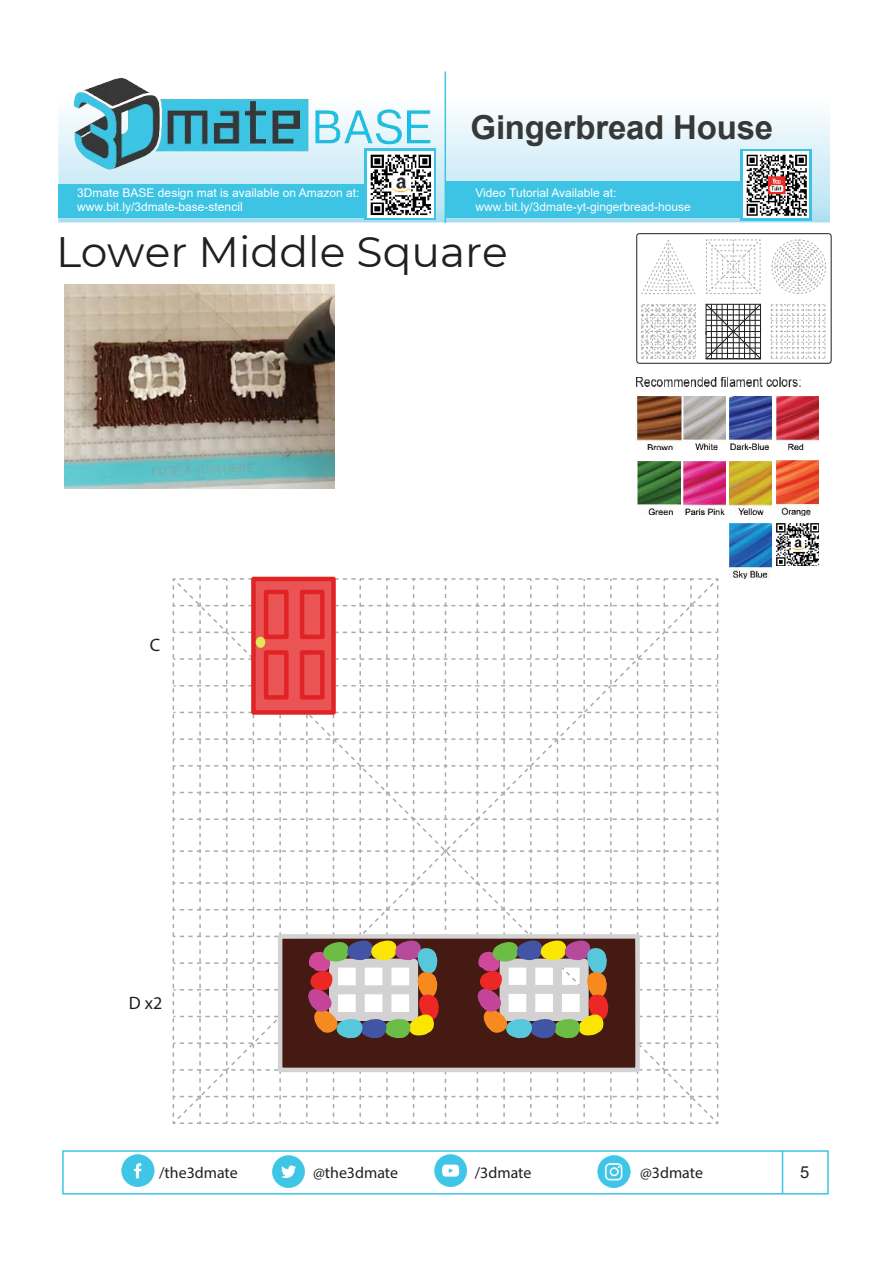
<style>
.page{position:relative;width:893px;height:1263px;background:#fff}
.page>*{position:absolute;margin:0;border:0;box-sizing:border-box;transform-origin:0 0}
.t1{font:42.45px "Montserrat";color:#221f1f}
.t2{font:700 33px "Arial";letter-spacing:-.005em;color:#373838}
.t3{font:18px "Myriad Pro";color:#221f1f}
.t4{font:16.5px "Arial";color:#221f1f}
.t5{font:15.9px "Myriad Pro";color:#221f1f}
.t6{font:12px/14.4px "Arial";color:#fff}
.t7{font:12px "Arial";color:#fbfbfb}
</style>
<div class="page">
<svg style="left:636px;top:233px;width:195px;height:131px"></svg>
<img style="left:58px;top:72px;width:772px;height:150px">
<svg style="left:364px;top:174px;width:72px;height:45px"></svg>
<svg style="left:740px;top:149px;width:71px;height:71px"></svg>
<div style="left:58px;top:184px;width:358px;height:33px;background:#3dc4e5"></div>
<div style="left:446px;top:181px;width:356px;height:36px;background:#3dc4e5"></div>
<hr style="left:445px;top:72px;width:1px;height:151px;background:#3dc4e5">
<img style="left:61px;top:71px;width:384px;height:103px">
<img style="left:368px;top:151px;width:66px;height:66px">
<div style="left:62px;top:1150px;width:767px;height:44px;border:2px solid #3ec4e5"></div>
<hr style="left:782px;top:1151px;width:1px;height:43px;background:#3ec4e5">
<img style="left:121px;top:1155px;width:33px;height:32px">
<img style="left:597px;top:1156px;width:33px;height:32px">
<img style="left:435px;top:1155px;width:32px;height:32px">
<img style="left:273px;top:1155px;width:32px;height:32px">
<svg style="left:172px;top:577px;width:547px;height:547px"></svg>
<img style="left:636px;top:378px;width:165px;height:8px">
<img style="left:636px;top:397px;width:90px;height:53px">
<img style="left:776px;top:396px;width:43px;height:53px">
<img style="left:638px;top:461px;width:42px;height:54px">
<img style="left:683px;top:462px;width:43px;height:52px">
<img style="left:729px;top:462px;width:43px;height:52px">
<img style="left:776px;top:461px;width:43px;height:54px">
<img style="left:729px;top:524px;width:43px;height:54px">
<img style="left:729px;top:397px;width:43px;height:52px">
<img style="left:776px;top:524px;width:42px;height:42px">
<img style="left:65px;top:285px;width:270px;height:203px">
<img style="left:743px;top:152px;width:66px;height:65px">
<h2 class="t2" style="left:471px;top:115px;width:304px">Gingerbread House</h2>
<p class="t6" style="left:77px;top:186px;width:284px">3Dmate BASE design mat is available on Amazon at: www.bit.ly/3dmate-base-stencil</p>
<p class="t6" style="left:475px;top:186px;width:143px">Video Tutorial Available at:</p>
<p class="t7" style="left:475px;top:202px;width:217px">www.bit.ly/3dmate-yt-gingerbread-house</p>
<h1 class="t1" style="left:56px;top:235px;width:453px">Lower Middle Square</h1>
<h3 class="t3" style="left:150px;top:638px;width:12px">C</h3>
<h3 class="t3" style="left:129px;top:996px;width:35px">D x2</h3>
<h3 class="t5" style="left:159px;top:1166px;width:80px">/the3dmate</h3>
<h3 class="t5" style="left:313px;top:1166px;width:86px">@the3dmate</h3>
<h3 class="t5" style="left:475px;top:1166px;width:58px">/3dmate</h3>
<h3 class="t5" style="left:640px;top:1166px;width:64px">@3dmate</h3>
<h3 class="t4" style="left:800px;top:1166px;width:11px">5</h3>
</div>
